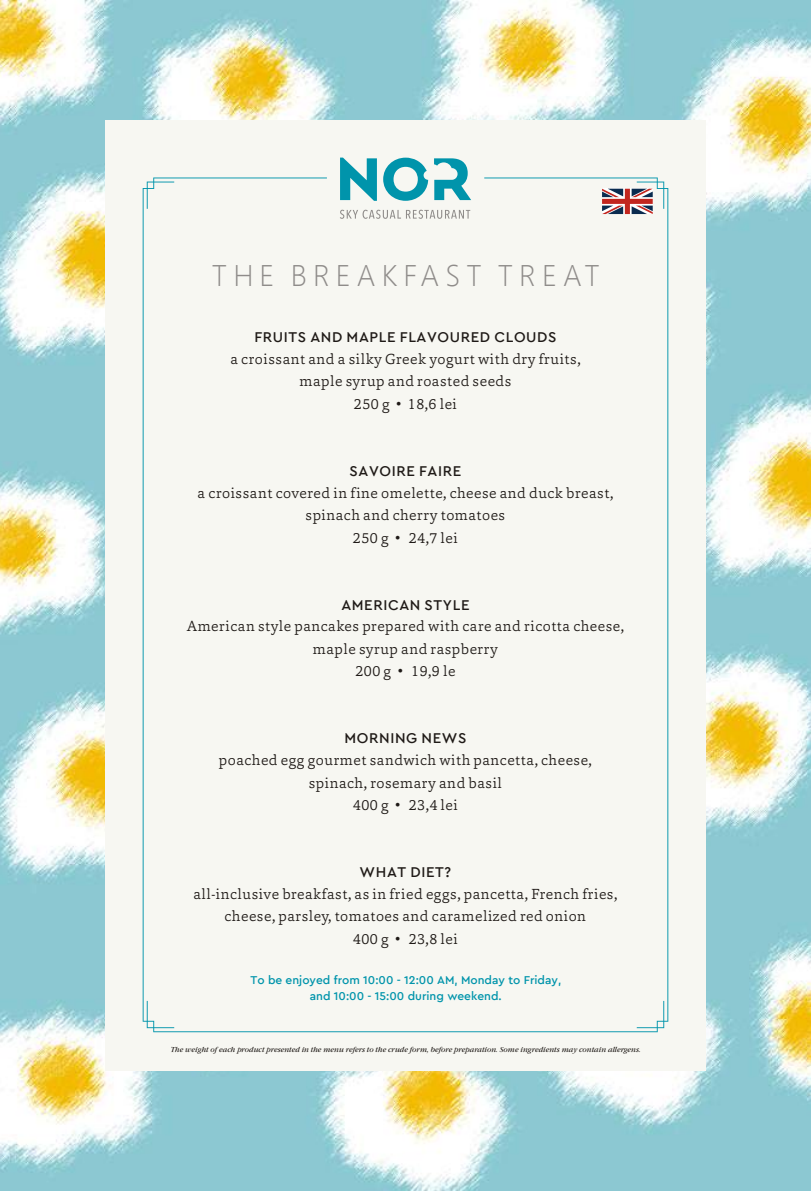
<style>
.page{position:relative;width:811px;height:1191px;background:#fff}
.page>*{position:absolute;margin:0;border:0;box-sizing:border-box;transform-origin:0 0}
.t1{font:300 29.8px "Segoe UI";letter-spacing:.205em;color:#8f8c8a}
.t2{font:300 14.8px/22.6px "Capita";letter-spacing:.035em;color:#1f1a17;text-align:center}
.t3{font:500 14.8px "Cera PRO";letter-spacing:.04em;color:#1f1a17}
.t4{font:500 12px/16.4px "Cera PRO";color:#0094ab;text-align:center}
.t5{font:italic 7.4px "Gourmand";color:#1f1a17}
.s1{font-family:"Arial";font-weight:400}
</style>
<div class="page">
<img style="left:0;top:0;width:811px;height:1191px">
<div style="left:105px;top:120px;width:601px;height:950px;background:#f7f7f2"></div>
<svg style="left:143px;top:177px;width:525px;height:855px"></svg>
<svg style="left:340px;top:210px;width:130px;height:9px"></svg>
<svg style="left:340px;top:158px;width:37px;height:43px"></svg>
<svg style="left:434px;top:158px;width:37px;height:42px"></svg>
<svg style="left:383px;top:158px;width:45px;height:43px"></svg>
<svg style="left:602px;top:189px;width:50px;height:25px"></svg>
<h1 class="t1" style="left:212px;top:264px;width:389px">THE BREAKFAST TREAT</h1>
<p class="t3" style="left:254px;top:330px;width:303px">FRUITS AND MAPLE FLAVOURED CLOUDS</p>
<p class="t2" style="left:230px;top:349px;width:352px">a croissant and a silky Greek yogurt with dry fruits, maple syrup and roasted seeds<br>250 g <span class="s1">•</span> 18,6 lei</p>
<p class="t3" style="left:349px;top:464px;width:113px">SAVOIRE FAIRE</p>
<p class="t2" style="left:198px;top:483px;width:417px">a croissant covered in fine omelette, cheese and duck breast, spinach and cherry tomatoes<br>250 g <span class="s1">•</span> 24,7 lei</p>
<p class="t3" style="left:341px;top:598px;width:130px">AMERICAN STYLE</p>
<p class="t2" style="left:187px;top:616px;width:438px">American style pancakes prepared with care and ricotta cheese, maple syrup and raspberry<br>200 g <span class="s1">•</span> 19,9 le</p>
<p class="t3" style="left:344px;top:731px;width:124px">MORNING NEWS</p>
<p class="t2" style="left:219px;top:750px;width:374px">poached egg gourmet sandwich with pancetta, cheese, spinach, rosemary and basil<br>400 g <span class="s1">•</span> 23,4 lei</p>
<p class="t3" style="left:359px;top:865px;width:93px">WHAT DIET?</p>
<p class="t2" style="left:193px;top:884px;width:425px">all-inclusive breakfast, as in fried eggs, pancetta, French fries, cheese, parsley, tomatoes and caramelized red onion<br>400 g <span class="s1">•</span> 23,8 lei</p>
<p class="t4" style="left:250px;top:972px;width:312px">To be enjoyed from 10:00 - 12:00 AM, Monday to Friday, and 10:00 - 15:00 during weekend.</p>
<p class="t5" style="left:171px;top:1046px;width:471px">The weight of each product presented in the menu refers to the crude form, before preparation. Some ingredients may contain allergens.</p>
</div>
